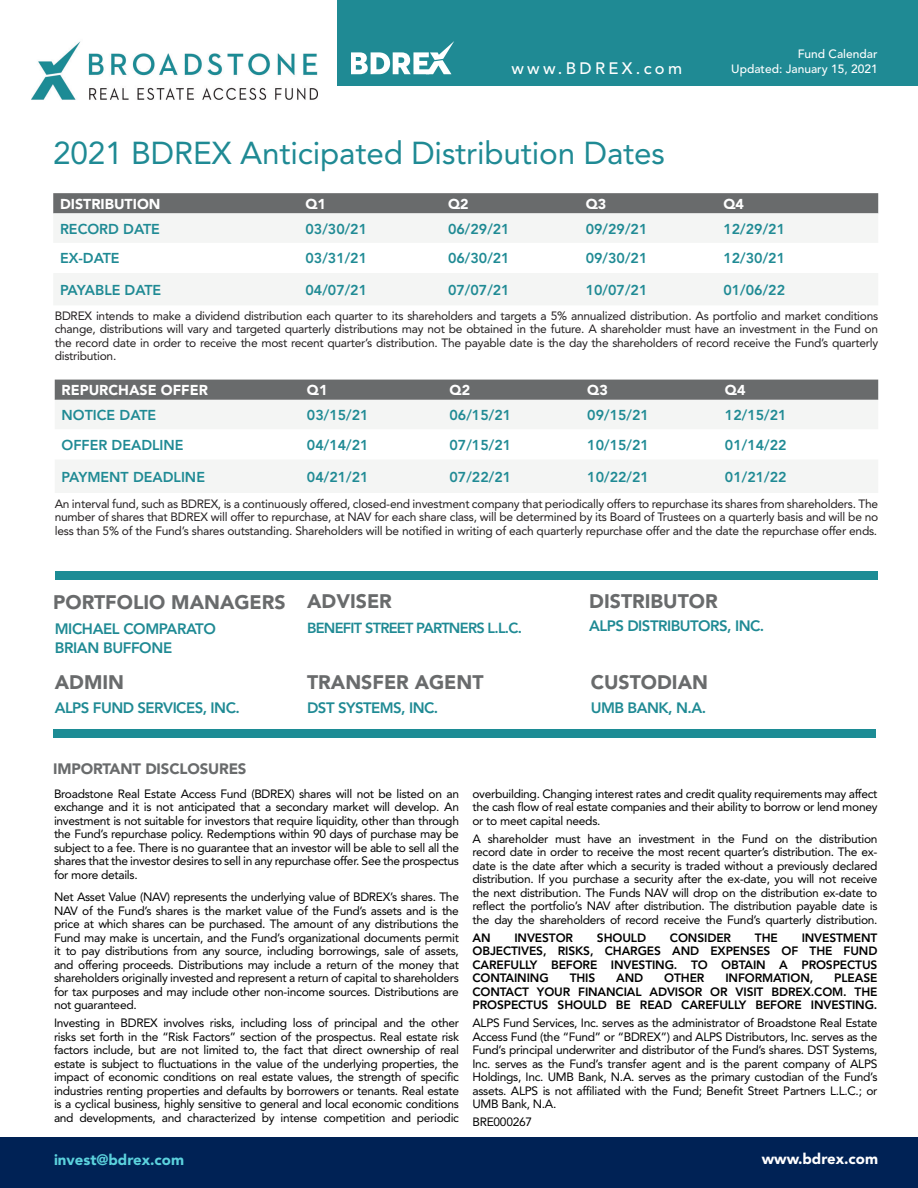
<style>
.page{position:relative;width:918px;height:1188px;background:#fff}
.page>*{position:absolute;margin:0;border:0;box-sizing:border-box;transform-origin:0 0}
.t1{font:31.5px "Avenir LT Std";letter-spacing:-.005em;color:#1f8a94}
.t2{font:900 19.5px "Avenir LT Std";color:#696b6c}
.Body{font:500 16.5px "Avenir LT Std";letter-spacing:.2em;color:#fff}
.t3{font:800 15px "Avenir LT Std";letter-spacing:-.035em;color:#1f8a94}
.t4{font:900 15px "Avenir LT Std";letter-spacing:-.01em;color:#696b6c}
.Body-2{font:900 15px "Avenir LT Std";color:#5bd2dd}
.Body-3{font:900 15px "Avenir LT Std";color:#fff}
.t5{font:800 14.55px "Avenir LT Std";letter-spacing:-.05em;color:#1f8a94}
.t6{font:800 14.25px "Avenir LT Std";color:#1f8a94}
.t7{font:900 14.25px "Avenir LT Std";color:#fff}
.t8{font:12px/13.5px "Avenir LT Std";letter-spacing:-.025em;color:#000;text-align:justify}
.t9{font:12px/13.5px "Avenir LT Std";letter-spacing:-.025em;color:#231f20;text-align:justify}
.t10{font:800 12px/13.5px "Avenir LT Std";letter-spacing:-.01em;color:#000;text-align:justify}
.Body-4{font:500 12px/15px "Avenir LT Std";color:#fff;text-align:right}
</style>
<div class="page">
<div style="left:0;top:1137px;width:918px;height:51px;background:#025"></div>
<div style="left:337px;top:0;width:581px;height:86px;background:#1f8a94"></div>
<div style="left:53px;top:193px;width:825px;height:20px;background:#696b6c"></div>
<svg style="left:53px;top:213px;width:825px;height:92px;fill:#f4f5f4"></svg>
<svg style="left:351px;top:41px;width:103px;height:33px"></svg>
<div style="left:56px;top:571px;width:822px;height:8px;background:#1c8c95"></div>
<div style="left:55px;top:380px;width:823px;height:20px;background:#696b6c"></div>
<svg style="left:55px;top:400px;width:823px;height:93px;fill:#f4f5f4"></svg>
<div style="left:53px;top:729px;width:823px;height:8px;background:#1c8c95"></div>
<img style="left:31px;top:41px;width:287px;height:59px">
<p class="Body" style="left:511px;top:59px;width:172px">www.BDREX.com</p>
<p class="Body-4" style="left:731px;top:47px;width:148px">Fund Calendar<br>Updated: January 15, 2021</p>
<p class="t1" style="left:53px;top:135px;width:613px">2021 BDREX Anticipated Distribution Dates</p>
<h1 class="t7" style="left:60px;top:195px;width:102px">DISTRIBUTION</h1>
<h1 class="t7" style="left:305px;top:195px;width:22px">Q1</h1>
<h1 class="t7" style="left:448px;top:195px;width:22px">Q2</h1>
<h1 class="t7" style="left:586px;top:195px;width:22px">Q3</h1>
<h1 class="t7" style="left:723px;top:195px;width:22px">Q4</h1>
<h1 class="t6" style="left:60px;top:220px;width:102px">RECORD DATE</h1>
<h1 class="t6" style="left:305px;top:220px;width:63px">03/30/21</h1>
<h1 class="t6" style="left:448px;top:220px;width:63px">06/29/21</h1>
<h1 class="t6" style="left:586px;top:220px;width:63px">09/29/21</h1>
<h1 class="t6" style="left:723px;top:220px;width:63px">12/29/21</h1>
<h1 class="t6" style="left:60px;top:250px;width:61px">EX-DATE</h1>
<h1 class="t6" style="left:305px;top:250px;width:63px">03/31/21</h1>
<h1 class="t6" style="left:448px;top:250px;width:63px">06/30/21</h1>
<h1 class="t6" style="left:586px;top:250px;width:63px">09/30/21</h1>
<h1 class="t6" style="left:723px;top:250px;width:63px">12/30/21</h1>
<h1 class="t6" style="left:60px;top:281px;width:103px">PAYABLE DATE</h1>
<h1 class="t6" style="left:305px;top:281px;width:63px">04/07/21</h1>
<h1 class="t6" style="left:448px;top:281px;width:63px">07/07/21</h1>
<h1 class="t6" style="left:586px;top:281px;width:63px">10/07/21</h1>
<h1 class="t6" style="left:723px;top:281px;width:63px">01/06/22</h1>
<p class="t9" style="left:55px;top:309px;width:825px">BDREX intends to make a dividend distribution each quarter to its shareholders and targets a 5% annualized distribution. As portfolio and market conditions change, distributions will vary and targeted quarterly distributions may not be obtained in the future. A shareholder must have an investment in the Fund on the record date in order to receive the most recent quarter’s distribution. The payable date is the day the shareholders of record receive the Fund’s quarterly distribution.</p>
<h1 class="t7" style="left:62px;top:382px;width:148px">REPURCHASE OFFER</h1>
<h1 class="t7" style="left:307px;top:382px;width:22px">Q1</h1>
<h1 class="t7" style="left:450px;top:382px;width:22px">Q2</h1>
<h1 class="t7" style="left:587px;top:382px;width:22px">Q3</h1>
<h1 class="t7" style="left:725px;top:382px;width:22px">Q4</h1>
<h1 class="t6" style="left:62px;top:407px;width:96px">NOTICE DATE</h1>
<h1 class="t6" style="left:307px;top:407px;width:63px">03/15/21</h1>
<h1 class="t6" style="left:450px;top:407px;width:63px">06/15/21</h1>
<h1 class="t6" style="left:587px;top:407px;width:63px">09/15/21</h1>
<h1 class="t6" style="left:725px;top:407px;width:63px">12/15/21</h1>
<h1 class="t6" style="left:62px;top:436px;width:124px">OFFER DEADLINE</h1>
<h1 class="t6" style="left:307px;top:436px;width:63px">04/14/21</h1>
<h1 class="t6" style="left:450px;top:436px;width:63px">07/15/21</h1>
<h1 class="t6" style="left:587px;top:436px;width:63px">10/15/21</h1>
<h1 class="t6" style="left:725px;top:436px;width:63px">01/14/22</h1>
<h1 class="t6" style="left:62px;top:468px;width:145px">PAYMENT DEADLINE</h1>
<h1 class="t6" style="left:307px;top:468px;width:63px">04/21/21</h1>
<h1 class="t6" style="left:450px;top:468px;width:63px">07/22/21</h1>
<h1 class="t6" style="left:587px;top:468px;width:63px">10/22/21</h1>
<h1 class="t6" style="left:725px;top:468px;width:63px">01/21/22</h1>
<p class="t9" style="left:55px;top:497px;width:825px">An interval fund, such as BDREX, is a continuously offered, closed-end investment company that periodically offers to repurchase its shares from shareholders. The number of shares that BDREX will offer to repurchase, at NAV for each share class, will be determined by its Board of Trustees on a quarterly basis and will be no less than 5% of the Fund’s shares outstanding. Shareholders will be notified in writing of each quarterly repurchase offer and the date the repurchase offer ends.</p>
<h1 class="t2" style="left:53px;top:590px;width:234px">PORTFOLIO MANAGERS</h1>
<p class="t3" style="left:55px;top:620px;width:163px">MICHAEL COMPARATO</p>
<p class="t3" style="left:55px;top:639px;width:119px">BRIAN BUFFONE</p>
<h1 class="t2" style="left:55px;top:671px;width:71px">ADMIN</h1>
<h1 class="t3" style="left:55px;top:699px;width:187px">ALPS FUND SERVICES, INC.</h1>
<p class="t4" style="left:53px;top:759px;width:195px">IMPORTANT DISCLOSURES</p>
<h1 class="t2" style="left:307px;top:590px;width:86px">ADVISER</h1>
<p class="t5" style="left:307px;top:620px;width:216px">BENEFIT STREET PARTNERS L.L.C.</p>
<h1 class="t2" style="left:307px;top:671px;width:178px">TRANSFER AGENT</h1>
<h1 class="t3" style="left:307px;top:699px;width:133px">DST SYSTEMS, INC.</h1>
<h1 class="t2" style="left:589px;top:590px;width:130px">DISTRIBUTOR</h1>
<h1 class="t3" style="left:589px;top:617px;width:177px">ALPS DISTRIBUTORS, INC.</h1>
<h1 class="t2" style="left:591px;top:671px;width:119px">CUSTODIAN</h1>
<h1 class="t3" style="left:591px;top:699px;width:117px">UMB BANK, N.A.</h1>
<p class="t8" style="left:54px;top:787px;width:407px">Broadstone Real Estate Access Fund (BDREX) shares will not be listed on an exchange and it is not anticipated that a secondary market will develop. An investment is not suitable for investors that require liquidity, other than through the Fund’s repurchase policy. Redemptions within 90 days of purchase may be subject to a fee. There is no guarantee that an investor will be able to sell all the shares that the investor desires to sell in any repurchase offer. See the prospectus for more details.</p>
<p class="t8" style="left:54px;top:891px;width:407px">Net Asset Value (NAV) represents the underlying value of BDREX’s shares. The NAV of the Fund’s shares is the market value of the Fund’s assets and is the price at which shares can be purchased. The amount of any distributions the Fund may make is uncertain, and the Fund’s organizational documents permit it to pay distributions from any source, including borrowings, sale of assets, and offering proceeds. Distributions may include a return of the money that shareholders originally invested and represent a return of capital to shareholders for tax purposes and may include other non-income sources. Distributions are not guaranteed.</p>
<p class="t8" style="left:54px;top:1017px;width:407px">Investing in BDREX involves risks, including loss of principal and the other risks set forth in the “Risk Factors” section of the prospectus. Real estate risk factors include, but are not limited to, the fact that direct ownership of real estate is subject to fluctuations in the value of the underlying properties, the impact of economic conditions on real estate values, the strength of specific industries renting properties and defaults by borrowers or tenants. Real estate is a cyclical business, highly sensitive to general and local economic conditions and developments, and characterized by intense competition and periodic</p>
<p class="Body-2" style="left:54px;top:1151px;width:132px">invest@bdrex.com</p>
<p class="t8" style="left:472px;top:787px;width:407px">overbuilding. Changing interest rates and credit quality requirements may affect the cash flow of real estate companies and their ability to borrow or lend money or to meet capital needs.</p>
<p class="t8" style="left:472px;top:832px;width:407px">A shareholder must have an investment in the Fund on the distribution record date in order to receive the most recent quarter’s distribution. The ex&shy;date is the date after which a security is traded without a previously declared distribution. If you purchase a security after the ex-date, you will not receive the next distribution. The Funds NAV will drop on the distribution ex-date to reflect the portfolio’s NAV after distribution. The distribution payable date is the day the shareholders of record receive the Fund’s quarterly distribution.</p>
<p class="t10" style="left:472px;top:931px;width:20px">AN</p>
<p class="t10" style="left:514px;top:931px;width:60px">INVESTOR</p>
<p class="t10" style="left:597px;top:931px;width:51px">SHOULD</p>
<p class="t10" style="left:670px;top:931px;width:63px">CONSIDER</p>
<p class="t10" style="left:755px;top:931px;width:24px">THE</p>
<p class="t10" style="left:472px;top:931px;width:406px;text-indent:329px">INVESTMENT OBJECTIVES, RISKS, CHARGES AND EXPENSES OF THE FUND CAREFULLY BEFORE INVESTING. TO OBTAIN A PROSPECTUS CONTAINING</p>
<p class="t10" style="left:570px;top:972px;width:27px">THIS</p>
<p class="t10" style="left:616px;top:972px;width:29px">AND</p>
<p class="t10" style="left:664px;top:972px;width:42px">OTHER</p>
<p class="t10" style="left:725px;top:972px;width:90px">INFORMATION,</p>
<p class="t10" style="left:472px;top:972px;width:407px;text-indent:362px">PLEASE CONTACT YOUR FINANCIAL ADVISOR OR VISIT BDREX.COM. THE PROSPECTUS SHOULD BE READ CAREFULLY BEFORE INVESTING.</p>
<p class="t8" style="left:472px;top:1017px;width:407px">ALPS Fund Services, Inc. serves as the administrator of Broadstone Real Estate Access Fund (the “Fund” or “BDREX”) and ALPS Distributors, Inc. serves as the Fund’s principal underwriter and distributor of the Fund’s shares. DST Systems, Inc. serves as the Fund’s transfer agent and is the parent company of ALPS Holdings, Inc. UMB Bank, N.A. serves as the primary custodian of the Fund’s assets. ALPS is not affiliated with the Fund; Benefit Street Partners L.L.C.; or UMB Bank, N.A.</p>
<p class="t8" style="left:472px;top:1116px;width:61px">BRE000267</p>
<p class="Body-3" style="left:762px;top:1150px;width:118px">www.bdrex.com</p>
</div>
